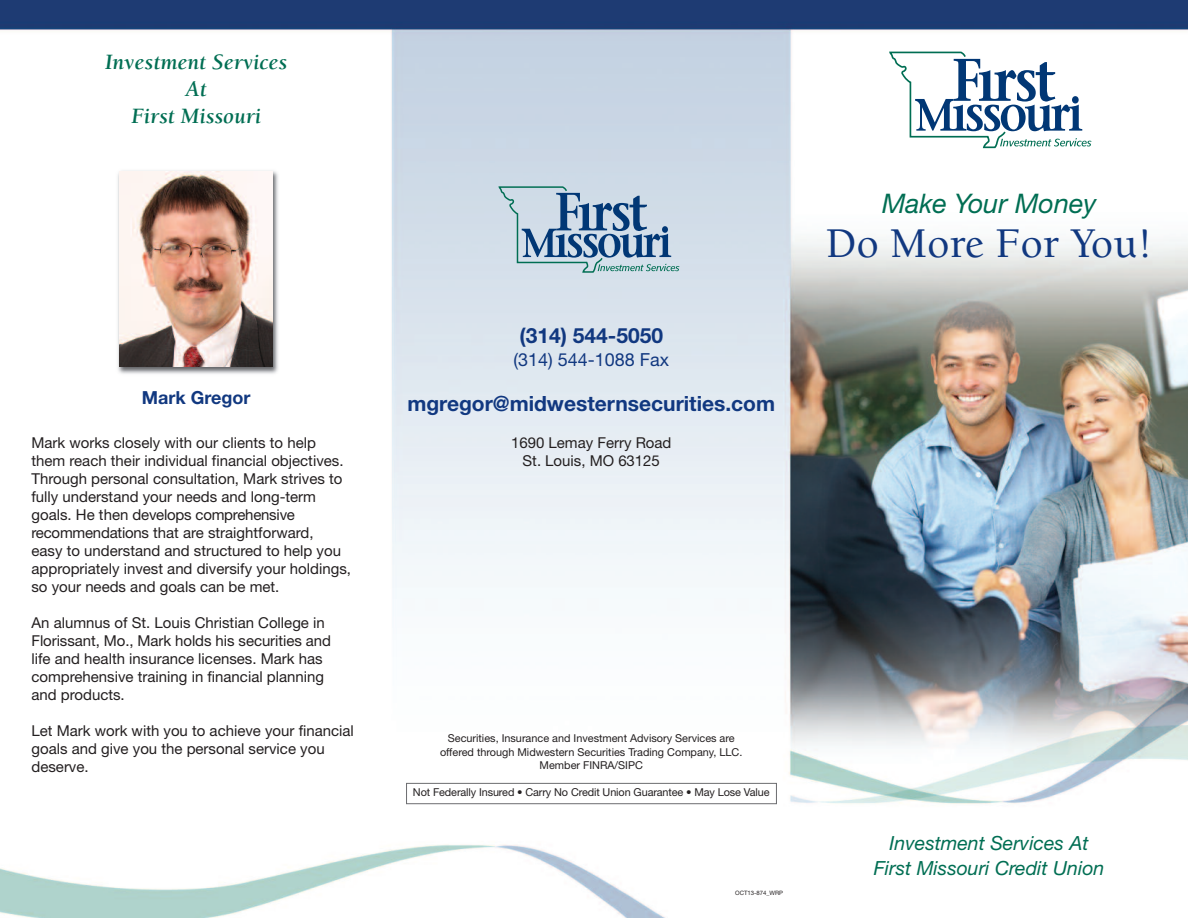
<style>
.page{position:relative;width:1188px;height:918px;background:#fff}
.page>*{position:absolute;margin:0;border:0;box-sizing:border-box;transform-origin:0 0}
.t1{font:500 43.5px "Berkeley";color:#113880}
.t2{font:italic 27px "Helvetica Neue";color:#006e53}
.t3{font:italic 700 22.5px/27px "Berkeley";color:#006e53;text-align:center}
.t4{font:700 21px "Helvetica Neue";color:#113880}
.t5{font:italic 19.5px/25.5px "Helvetica Neue";color:#006e53;text-align:center}
.t6{font:18px "Helvetica Neue";color:#113880}
.t7{font:700 18px "Helvetica Neue";color:#113880}
.t8{font:15px/18px "Helvetica Neue";color:#231f20}
.t9{font:10.8px/13.5px "Helvetica Neue";color:#231f20;text-align:center}
.t10{font:6px "Helvetica Neue";color:#231f20}
</style>
<div class="page">
<img style="left:0;top:0;width:1188px;height:918px">
<svg style="left:498px;top:186px;width:181px;height:87px;background:#a1b8cc"></svg>
<svg style="left:889px;top:52px;width:202px;height:96px"></svg>
<img style="left:114px;top:167px;width:170px;height:211px">
<img style="left:119px;top:172px;width:153px;height:195px">
<div style="left:406px;top:783px;width:371px;height:21px;border:1px solid #6c6d70"></div>
<h3 class="t3" style="left:105px;top:50px;width:184px">Investment Services<br>At<br>First Missouri</h3>
<p class="t7" style="left:142px;top:381px;width:110px">Mark Gregor</p>
<p class="t8" style="left:31px;top:436px;width:321px">Mark works closely with our clients to help them reach their individual financial objectives.<br>Through personal consultation, Mark strives to fully understand your needs and long-term goals. He then develops comprehensive recommendations that are straightforward,<br>easy to understand and structured to help you appropriately invest and diversify your holdings, so your needs and goals can be met.</p>
<p class="t8" style="left:31px;top:616px;width:301px">An alumnus of St. Louis Christian College in Florissant, Mo., Mark holds his securities and life and health insurance licenses. Mark has comprehensive training in financial planning and products.</p>
<p class="t8" style="left:31px;top:724px;width:324px">Let Mark work with you to achieve your financial goals and give you the personal service you deserve.</p>
<h3 class="t4" style="left:519px;top:317px;width:145px">(314) 544-5050</h3>
<p class="t6" style="left:514px;top:353px;width:157px">(314) 544-1088 Fax</p>
<h3 class="t4" style="left:407px;top:384px;width:369px">mgregor@midwesternsecurities.com</h3>
<p class="t8" style="left:511px;top:435px;width:162px;text-align:center">1690 Lemay Ferry Road<br>St. Louis, MO 63125</p>
<h2 class="t2" style="left:882px;top:181px;width:216px">Make Your Money</h2>
<h1 class="t1" style="left:826px;top:226px;width:329px">Do More For You!</h1>
<p class="t9" style="left:440px;top:733px;width:304px">Securities, Insurance and Investment Advisory Services are offered through Midwestern Securities Trading Company, LLC.<br>Member FINRA/SIPC</p>
<p class="t9" style="left:413px;top:787px;width:358px">Not Federally Insured • Carry No Credit Union Guarantee • May Lose Value</p>
<p class="t10" style="left:735px;top:891px;width:49px">OCT13-874_WRP</p>
<h3 class="t5" style="left:874px;top:829px;width:232px">Investment Services At<br>First Missouri Credit Union</h3>
</div>
